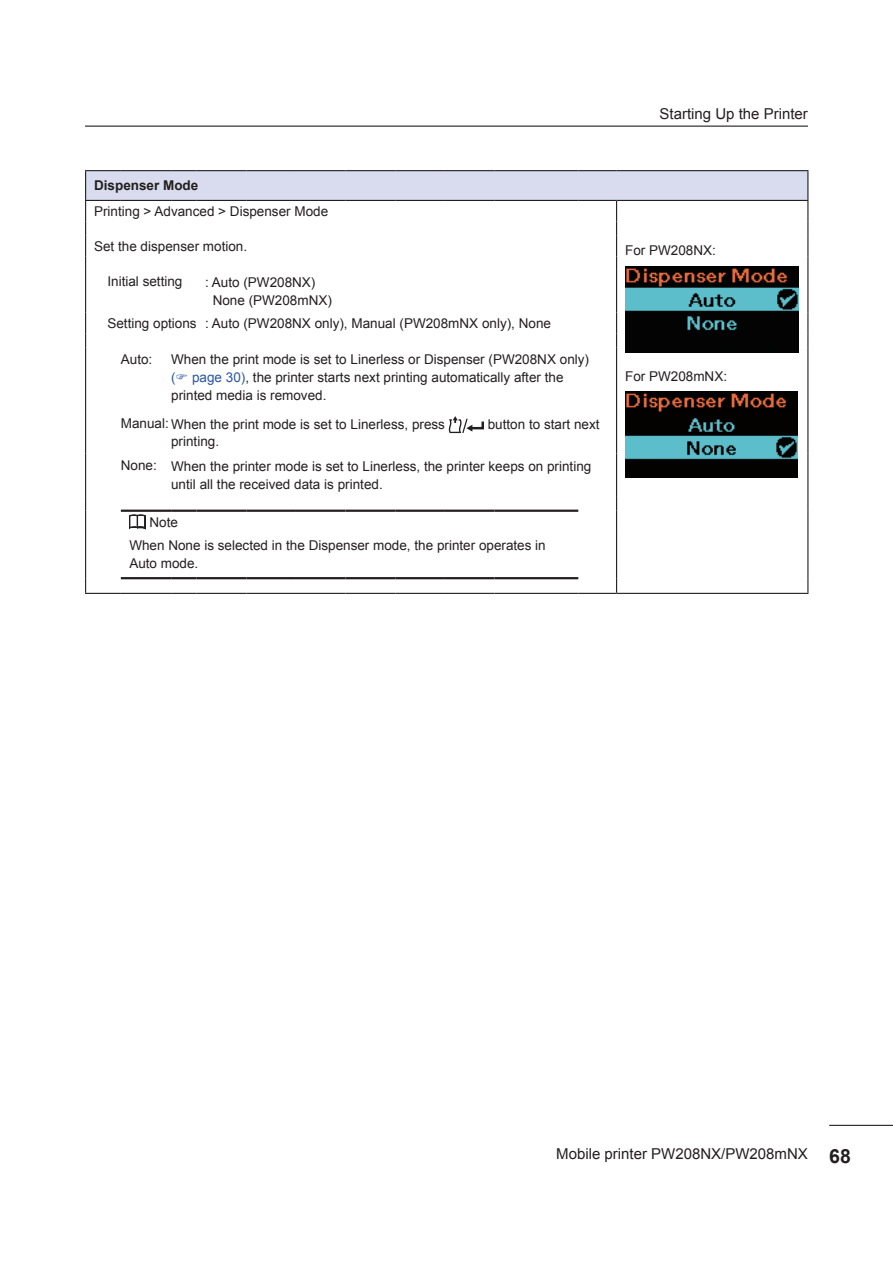
<style>
.page{position:relative;width:893px;height:1263px;background:#fff}
.page>*{position:absolute;margin:0;border:0;box-sizing:border-box;transform-origin:0 0}
.t1{font:15px "Arial";color:#231f20}
.Body_Text_-_Chart{font:13.5px/18px "Arial";color:#231f20}
.Ｔｉｔｌｅ_-_Chart{font:700 13.5px "Arial";color:#231f20}
.s1{color:#2a56a5}
.s2{font-weight:700;font-size:19.5px}
</style>
<div class="page">
<hr style="left:85px;top:126px;width:723px;height:1px;background:#231f20">
<hr style="left:829px;top:1125px;width:64px;height:1px;background:#231f20">
<div style="left:86px;top:171px;width:722px;height:29px;background:#d9dcee"></div>
<hr style="left:85px;top:170px;width:36px;height:1px;background:#231f20">
<hr style="left:121px;top:170px;width:50px;height:1px;background:#231f20">
<svg style="left:171px;top:170px;width:26px;height:1px"></svg>
<hr style="left:197px;top:170px;width:49px;height:1px;background:#231f20">
<hr style="left:246px;top:170px;width:50px;height:1px;background:#231f20">
<hr style="left:296px;top:170px;width:50px;height:1px;background:#231f20">
<hr style="left:346px;top:170px;width:49px;height:1px;background:#231f20">
<hr style="left:395px;top:170px;width:50px;height:1px;background:#231f20">
<hr style="left:445px;top:170px;width:50px;height:1px;background:#231f20">
<hr style="left:495px;top:170px;width:83px;height:1px;background:#231f20">
<hr style="left:578px;top:170px;width:39px;height:1px;background:#231f20">
<hr style="left:617px;top:170px;width:191px;height:1px;background:#231f20">
<svg style="left:85px;top:171px;width:1px;height:99px"></svg>
<hr style="left:85px;top:270px;width:1px;height:42px;background:#231f20">
<svg style="left:85px;top:312px;width:1px;height:35px"></svg>
<hr style="left:85px;top:347px;width:1px;height:64px;background:#231f20">
<hr style="left:85px;top:411px;width:1px;height:43px;background:#231f20">
<hr style="left:85px;top:454px;width:1px;height:42px;background:#231f20">
<svg style="left:85px;top:496px;width:1px;height:36px"></svg>
<hr style="left:85px;top:532px;width:1px;height:46px;background:#231f20">
<svg style="left:85px;top:578px;width:1px;height:15px"></svg>
<hr style="left:617px;top:593px;width:191px;height:1px;background:#231f20">
<svg style="left:807px;top:171px;width:1px;height:99px"></svg>
<hr style="left:807px;top:270px;width:1px;height:42px;background:#231f20">
<svg style="left:807px;top:312px;width:1px;height:35px"></svg>
<hr style="left:807px;top:347px;width:1px;height:64px;background:#231f20">
<hr style="left:807px;top:411px;width:1px;height:43px;background:#231f20">
<hr style="left:807px;top:454px;width:1px;height:42px;background:#231f20">
<svg style="left:807px;top:496px;width:1px;height:36px"></svg>
<hr style="left:807px;top:532px;width:1px;height:46px;background:#231f20">
<svg style="left:807px;top:578px;width:1px;height:15px"></svg>
<hr style="left:85px;top:200px;width:36px;height:1px;background:#231f20">
<hr style="left:121px;top:200px;width:50px;height:1px;background:#231f20">
<svg style="left:171px;top:200px;width:26px;height:1px"></svg>
<hr style="left:197px;top:200px;width:49px;height:1px;background:#231f20">
<hr style="left:246px;top:200px;width:50px;height:1px;background:#231f20">
<hr style="left:296px;top:200px;width:50px;height:1px;background:#231f20">
<hr style="left:346px;top:200px;width:49px;height:1px;background:#231f20">
<hr style="left:395px;top:200px;width:50px;height:1px;background:#231f20">
<hr style="left:445px;top:200px;width:50px;height:1px;background:#231f20">
<hr style="left:495px;top:200px;width:83px;height:1px;background:#231f20">
<hr style="left:578px;top:200px;width:39px;height:1px;background:#231f20">
<hr style="left:617px;top:200px;width:191px;height:1px;background:#231f20">
<hr style="left:616px;top:270px;width:1px;height:42px;background:#231f20">
<hr style="left:616px;top:532px;width:1px;height:46px;background:#231f20">
<svg style="left:616px;top:578px;width:1px;height:15px"></svg>
<svg style="left:616px;top:201px;width:1px;height:69px"></svg>
<hr style="left:616px;top:347px;width:1px;height:64px;background:#231f20">
<hr style="left:616px;top:411px;width:1px;height:43px;background:#231f20">
<hr style="left:616px;top:454px;width:1px;height:42px;background:#231f20">
<svg style="left:616px;top:496px;width:1px;height:36px"></svg>
<hr style="left:85px;top:593px;width:36px;height:1px;background:#231f20">
<hr style="left:121px;top:593px;width:50px;height:1px;background:#231f20">
<svg style="left:171px;top:593px;width:26px;height:1px"></svg>
<hr style="left:197px;top:593px;width:49px;height:1px;background:#231f20">
<hr style="left:246px;top:593px;width:50px;height:1px;background:#231f20">
<hr style="left:296px;top:593px;width:50px;height:1px;background:#231f20">
<hr style="left:346px;top:593px;width:49px;height:1px;background:#231f20">
<hr style="left:395px;top:593px;width:50px;height:1px;background:#231f20">
<hr style="left:445px;top:593px;width:50px;height:1px;background:#231f20">
<hr style="left:495px;top:593px;width:83px;height:1px;background:#231f20">
<hr style="left:578px;top:593px;width:39px;height:1px;background:#231f20">
<hr style="left:121px;top:510px;width:50px;height:2px;background:#231f20">
<hr style="left:171px;top:510px;width:26px;height:2px;background:#231f20">
<hr style="left:197px;top:510px;width:49px;height:2px;background:#231f20">
<hr style="left:246px;top:510px;width:50px;height:2px;background:#231f20">
<hr style="left:296px;top:510px;width:50px;height:2px;background:#231f20">
<hr style="left:346px;top:510px;width:49px;height:2px;background:#231f20">
<hr style="left:395px;top:510px;width:50px;height:2px;background:#231f20">
<hr style="left:445px;top:510px;width:50px;height:2px;background:#231f20">
<hr style="left:495px;top:510px;width:83px;height:2px;background:#231f20">
<hr style="left:121px;top:577px;width:50px;height:2px;background:#231f20">
<hr style="left:171px;top:577px;width:26px;height:2px;background:#231f20">
<hr style="left:197px;top:577px;width:49px;height:2px;background:#231f20">
<hr style="left:246px;top:577px;width:50px;height:2px;background:#231f20">
<hr style="left:296px;top:577px;width:50px;height:2px;background:#231f20">
<hr style="left:346px;top:577px;width:49px;height:2px;background:#231f20">
<hr style="left:395px;top:577px;width:50px;height:2px;background:#231f20">
<hr style="left:445px;top:577px;width:50px;height:2px;background:#231f20">
<hr style="left:495px;top:577px;width:83px;height:2px;background:#231f20">
<svg style="left:616px;top:312px;width:1px;height:35px"></svg>
<img style="left:626px;top:266px;width:173px;height:86px">
<img style="left:625px;top:391px;width:173px;height:87px">
<svg style="left:449px;top:416px;width:35px;height:17px"></svg>
<svg style="left:129px;top:515px;width:17px;height:14px"></svg>
<p class="Ｔｉｔｌｅ_-_Chart" style="left:94px;top:177px;width:106px">Dispenser Mode</p>
<p class="Body_Text_-_Chart" style="left:94px;top:203px;width:236px">Printing &gt; Advanced &gt; Dispenser Mode</p>
<p class="Body_Text_-_Chart" style="left:94px;top:237px;width:155px">Set the dispenser motion.</p>
<p class="Body_Text_-_Chart" style="left:107px;top:272px;width:77px">Initial setting</p>
<p class="Body_Text_-_Chart" style="left:205px;top:273px;width:112px">: Auto (PW208NX)</p>
<p class="Body_Text_-_Chart" style="left:213px;top:291px;width:121px">None (PW208mNX)</p>
<p class="Body_Text_-_Chart" style="left:107px;top:314px;width:91px">Setting options</p>
<p class="Body_Text_-_Chart" style="left:205px;top:314px;width:347px">: Auto (PW208NX only), Manual (PW208mNX only), None</p>
<p class="Body_Text_-_Chart" style="left:121px;top:350px;width:33px">Auto:</p>
<p class="Body_Text_-_Chart" style="left:171px;top:350px;width:419px">When the print mode is set to Linerless or Dispenser (PW208NX only) <span class="s1">( page 30)</span>, the printer starts next printing automatically after the printed media is removed.</p>
<p class="Body_Text_-_Chart" style="left:121px;top:414px;width:50px">Manual:</p>
<p class="Body_Text_-_Chart" style="left:171px;top:416px;width:275px">When the print mode is set to Linerless, press</p>
<p class="Body_Text_-_Chart" style="left:488px;top:416px;width:113px">button to start next</p>
<p class="Body_Text_-_Chart" style="left:171px;top:432px;width:50px">printing.</p>
<p class="Body_Text_-_Chart" style="left:121px;top:457px;width:38px">None:</p>
<p class="Body_Text_-_Chart" style="left:171px;top:457px;width:422px">When the printer mode is set to Linerless, the printer keeps on printing until all the received data is printed.</p>
<p class="Body_Text_-_Chart" style="left:149px;top:513px;width:30px">Note</p>
<p class="Body_Text_-_Chart" style="left:129px;top:537px;width:418px">When None is selected in the Dispenser mode, the printer operates in<br>Auto mode.</p>
<p class="t1" style="left:659px;top:104px;width:150px">Starting Up the Printer</p>
<p class="Body_Text_-_Chart" style="left:625px;top:241px;width:92px">For PW208NX:</p>
<p class="Body_Text_-_Chart" style="left:625px;top:367px;width:104px">For PW208mNX:</p>
<p class="t1" style="left:556px;top:1144px;width:296px">Mobile printer PW208NX/PW208mNX <span class="s2">68</span></p>
</div>
